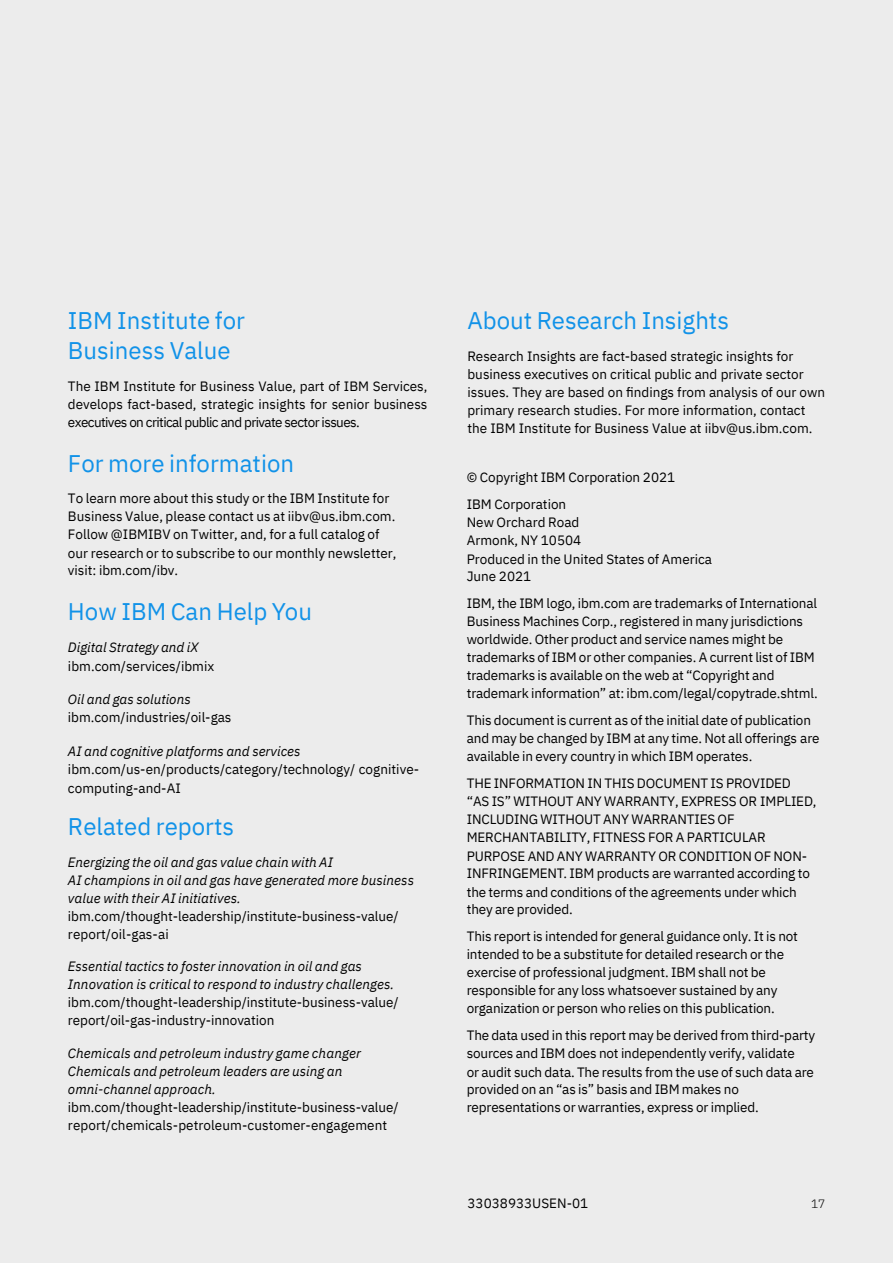
<style>
.page{position:relative;width:893px;height:1263px;background:#ececec}
.page>*{position:absolute;margin:0;border:0;box-sizing:border-box;transform-origin:0 0}
.t1{font:24px/30px "IBM Plex Sans";color:#1192e8}
.t2{font:13.5px/18px "IBM Plex Sans";letter-spacing:-.01em;color:#000}
.t3{font:italic 13.5px/18px "IBM Plex Sans";letter-spacing:.005em;color:#000}
.t4{font:300 12px "IBM Plex Sans";color:#000}
.s1{font-style:italic}
.s2{font-style:normal}
</style>
<div class="page">
<p class="t1" style="left:68px;top:304px;width:178px">IBM Institute for<br>Business Value</p>
<p class="t2" style="left:68px;top:376px;width:361px;text-align:justify">The IBM Institute for Business Value, part of IBM Services, develops fact-based, strategic insights for senior business executives on critical public and private sector issues.</p>
<p class="t1" style="left:68px;top:446px;width:228px">For more information</p>
<p class="t2" style="left:68px;top:488px;width:330px">To learn more about this study or the IBM Institute for Business Value, please contact us at iibv@us.ibm.com.<br>Follow @IBMIBV on Twitter, and, for a full catalog of our research or to subscribe to our monthly newsletter, visit: ibm.com/ibv.</p>
<p class="t1" style="left:68px;top:594px;width:245px">How IBM Can Help You</p>
<p class="t2" style="left:68px;top:637px;width:148px;line-height:18.8px"><span class="s1">Digital Strategy and iX </span>ibm.com/services/ibmix</p>
<p class="t2" style="left:68px;top:688px;width:165px;line-height:18.8px"><span class="s1">Oil and gas solutions </span>ibm.com/industries/oil-gas</p>
<p class="t2" style="left:68px;top:740px;width:353px;line-height:18.8px"><span class="s1">AI and cognitive platforms and services </span>ibm.com/us-en/products/category/technology/ cognitive&shy;computing-and-AI</p>
<p class="t1" style="left:68px;top:810px;width:168px">Related reports</p>
<p class="t3" style="left:68px;top:852px;width:348px">Energizing the oil and gas value chain with AI<br>AI champions in oil and gas have generated more business value with their AI initiatives. <span class="s2">ibm.com/thought-leadership/institute-business-value/ report/oil-gas-ai</span></p>
<p class="t3" style="left:68px;top:956px;width:332px">Essential tactics to foster innovation in oil and gas Innovation is critical to respond to industry challenges. <span class="s2">ibm.com/thought-leadership/institute-business-value/ report/oil-gas-industry-innovation</span></p>
<p class="t3" style="left:68px;top:1043px;width:332px">Chemicals and petroleum industry game changer Chemicals and petroleum leaders are using an omni-channel approach. <span class="s2">ibm.com/thought-leadership/institute-business-value/ report/chemicals-petroleum-customer-engagement</span></p>
<p class="t1" style="left:467px;top:304px;width:263px">About Research Insights</p>
<p class="t2" style="left:467px;top:346px;width:359px">Research Insights are fact-based strategic insights for business executives on critical public and private sector issues. They are based on findings from analysis of our own primary research studies. For more information, contact the IBM Institute for Business Value at iibv@us.ibm.com.</p>
<p class="t2" style="left:467px;top:463px;width:210px;line-height:27px">© Copyright IBM Corporation 2021<br>IBM Corporation</p>
<p class="t2" style="left:467px;top:512px;width:247px">New Orchard Road<br>Armonk, NY 10504<br>Produced in the United States of America<br>June 2021</p>
<p class="t2" style="left:467px;top:593px;width:353px">IBM, the IBM logo, ibm.com are trademarks of International Business Machines Corp., registered in many jurisdictions worldwide. Other product and service names might be trademarks of IBM or other companies. A current list of IBM trademarks is available on the web at “Copyright and trademark information” at: ibm.com/legal/copytrade.shtml.</p>
<p class="t2" style="left:467px;top:710px;width:354px">This document is current as of the initial date of publication and may be changed by IBM at any time. Not all offerings are available in every country in which IBM operates.</p>
<p class="t2" style="left:467px;top:773px;width:351px">THE INFORMATION IN THIS DOCUMENT IS PROVIDED “AS IS” WITHOUT ANY WARRANTY, EXPRESS OR IMPLIED, INCLUDING WITHOUT ANY WARRANTIES OF MERCHANTABILITY, FITNESS FOR A PARTICULAR PURPOSE AND ANY WARRANTY OR CONDITION OF NON-INFRINGEMENT. IBM products are warranted according to the terms and conditions of the agreements under which they are provided.</p>
<p class="t2" style="left:467px;top:926px;width:333px">This report is intended for general guidance only. It is not intended to be a substitute for detailed research or the exercise of professional judgment. IBM shall not be responsible for any loss whatsoever sustained by any organization or person who relies on this publication.</p>
<p class="t2" style="left:467px;top:1025px;width:350px">The data used in this report may be derived from third-party sources and IBM does not independently verify, validate<br>or audit such data. The results from the use of such data are provided on an “as is” basis and IBM makes no representations or warranties, express or implied.</p>
<p class="t2" style="left:467px;top:1193px;width:122px">33038933USEN-01</p>
<p class="t4" style="left:811px;top:1195px;width:16px">17</p>
</div>
